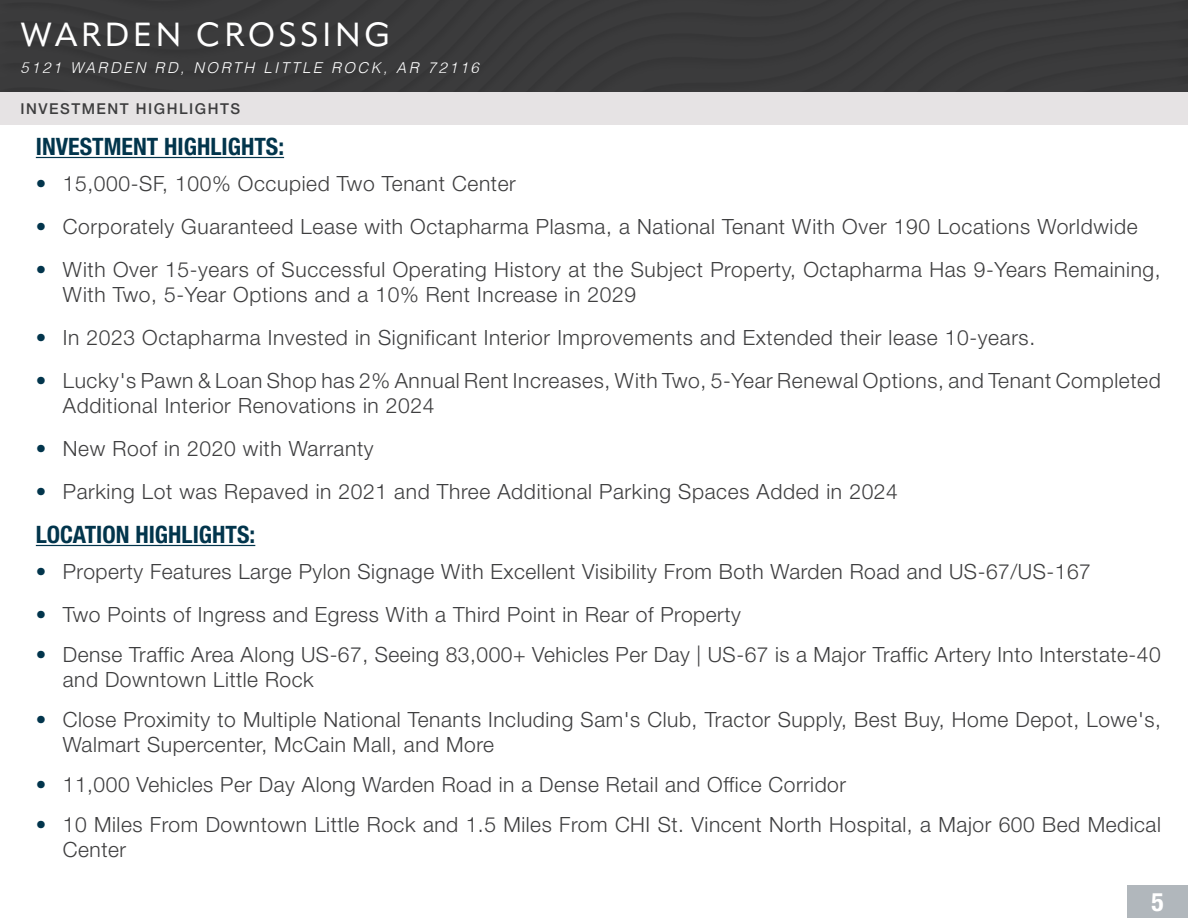
<style>
.page{position:relative;width:1188px;height:918px;background:#fff}
.page>*{position:absolute;margin:0;border:0;box-sizing:border-box;transform-origin:0 0}
.t1{font:33px "Apparat";letter-spacing:.1em;color:#fff}
.t2{font:700 condensed 25.5px "Helvetica Neue LT Std";color:#fff}
.t3{font:700 condensed 24px "Helvetica Neue LT Std";color:#02354c}
.t4{font:300 21px/25.5px "Helvetica Neue LT Std";letter-spacing:.03em;color:#3e3e3f}
.t5{font:italic 300 15px "Helvetica";letter-spacing:.16em;color:#fff}
.t6{font:500 15px "Helvetica Neue LT Std";letter-spacing:.1em;color:#3e3e3f}
.s1{color:#02354c}
</style>
<div class="page">
<div style="left:1128px;top:885px;width:60px;height:33px;background:#b1b7bc"></div>
<div style="left:0;top:0;width:1188px;height:92px;background:#3e3e3f"></div>
<div style="left:0;top:92px;width:1188px;height:33px;background:#e6e3e4"></div>
<hr style="left:36px;top:157px;width:248px;height:1px;background:#02354c">
<hr style="left:36px;top:545px;width:219px;height:1px;background:#02354c">
<h1 class="t1" style="left:21px;top:15px;width:372px">WARDEN CROSSING</h1>
<p class="t5" style="left:21px;top:59px;width:460px">5121 WARDEN RD, NORTH LITTLE ROCK, AR 72116</p>
<p class="t6" style="left:21px;top:100px;width:221px">INVESTMENT HIGHLIGHTS</p>
<p class="t3" style="left:36px;top:132px;width:250px">INVESTMENT HIGHLIGHTS:</p>
<p class="t4" style="left:36px;top:170px;width:482px"><span class="s1">•</span> 15,000-SF, 100% Occupied Two Tenant Center</p>
<p class="t4" style="left:36px;top:213px;width:1103px"><span class="s1">•</span> Corporately Guaranteed Lease with Octapharma Plasma, a National Tenant With Over 190 Locations Worldwide</p>
<p class="t4" style="left:63px;top:256px;width:1099px;text-indent:-27px"><span class="s1">•</span> With Over 15-years of Successful Operating History at the Subject Property, Octapharma Has 9-Years Remaining,<br>With Two, 5-Year Options and a 10% Rent Increase in 2029</p>
<p class="t4" style="left:36px;top:324px;width:1001px"><span class="s1">•</span> In 2023 Octapharma Invested in Significant Interior Improvements and Extended their lease 10-years.</p>
<p class="t4" style="left:63px;top:367px;width:1100px;text-indent:-27px"><span class="s1">•</span> Lucky's Pawn &amp; Loan Shop has 2% Annual Rent Increases, With Two, 5-Year Renewal Options, and Tenant Completed<br>Additional Interior Renovations in 2024</p>
<p class="t4" style="left:36px;top:435px;width:339px"><span class="s1">•</span> New Roof in 2020 with Warranty</p>
<p class="t4" style="left:36px;top:478px;width:864px"><span class="s1">•</span> Parking Lot was Repaved in 2021 and Three Additional Parking Spaces Added in 2024</p>
<p class="t3" style="left:36px;top:520px;width:221px">LOCATION HIGHLIGHTS:</p>
<p class="t4" style="left:36px;top:558px;width:1057px"><span class="s1">•</span> Property Features Large Pylon Signage With Excellent Visibility From Both Warden Road and US-67/US-167</p>
<p class="t4" style="left:36px;top:601px;width:706px"><span class="s1">•</span> Two Points of Ingress and Egress With a Third Point in Rear of Property</p>
<p class="t4" style="left:63px;top:641px;width:1099px;text-indent:-27px"><span class="s1">•</span> Dense Traffic Area Along US-67, Seeing 83,000+ Vehicles Per Day | US-67 is a Major Traffic Artery Into Interstate-40 and Downtown Little Rock</p>
<p class="t4" style="left:63px;top:706px;width:1100px;text-indent:-27px"><span class="s1">•</span> Close Proximity to Multiple National Tenants Including Sam's Club, Tractor Supply, Best Buy, Home Depot, Lowe's,<br>Walmart Supercenter, McCain Mall, and More</p>
<p class="t4" style="left:36px;top:771px;width:812px"><span class="s1">•</span> 11,000 Vehicles Per Day Along Warden Road in a Dense Retail and Office Corridor</p>
<p class="t4" style="left:63px;top:811px;width:1100px;text-indent:-27px"><span class="s1">•</span> 10 Miles From Downtown Little Rock and 1.5 Miles From CHI St. Vincent North Hospital, a Major 600 Bed Medical<br>Center</p>
<p class="t2" style="left:1152px;top:886px;width:14px">5</p>
</div>
